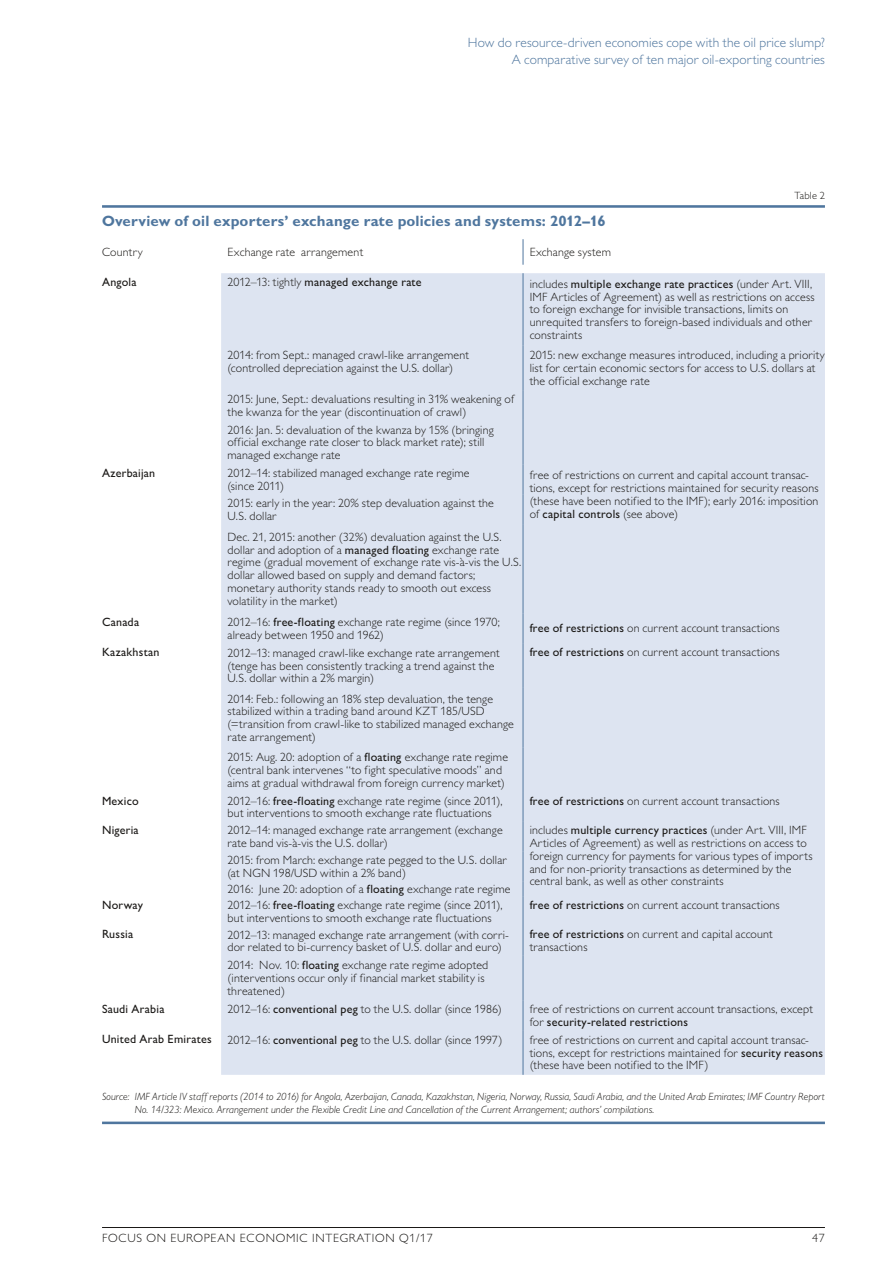
<style>
.page{position:relative;width:893px;height:1263px;background:#fff}
.page>*{position:absolute;margin:0;border:0;box-sizing:border-box;transform-origin:0 0}
.t1{font:700 15px "Gill Sans MT Pro";letter-spacing:.01em;color:#4f769e}
.t2{font:300 13.5px/16.5px "Gill Sans MT Pro";letter-spacing:.01em;color:#4f769e;text-align:right}
.t3{font:300 12px/12.8px "Gill Sans MT Pro";letter-spacing:.015em;color:#1b1917}
.t4{font:500 12px "Gill Sans MT Pro";letter-spacing:.02em;color:#1b1917}
.t5{font:300 12px "Gill Sans MT Pro";letter-spacing:.06em;color:#1b1917}
.t6{font:italic 300 10.5px/12.8px "Gill Sans MT Pro";letter-spacing:.01em;color:#1b1917}
.t7{font:300 10.5px "Gill Sans MT Pro";letter-spacing:.02em;color:#1b1917}
.s1{font-weight:300}
.s2{font-weight:500}
</style>
<div class="page">
<hr style="left:102px;top:1227px;width:723px;height:1px;background:#1b1917">
<div style="left:221px;top:273px;width:604px;height:802px;background:#dde4f1"></div>
<svg style="left:523px;top:239px;width:1px;height:26px"></svg>
<hr style="left:523px;top:273px;width:1px;height:72px;background:#4f769e">
<hr style="left:523px;top:345px;width:1px;height:45px;background:#4f769e">
<hr style="left:523px;top:390px;width:1px;height:30px;background:#4f769e">
<hr style="left:523px;top:420px;width:1px;height:45px;background:#4f769e">
<svg style="left:523px;top:465px;width:1px;height:29px"></svg>
<hr style="left:523px;top:494px;width:1px;height:30px;background:#4f769e">
<hr style="left:523px;top:524px;width:1px;height:89px;background:#4f769e">
<hr style="left:523px;top:613px;width:1px;height:30px;background:#4f769e">
<hr style="left:523px;top:643px;width:1px;height:45px;background:#4f769e">
<hr style="left:523px;top:688px;width:1px;height:59px;background:#4f769e">
<hr style="left:523px;top:747px;width:1px;height:45px;background:#4f769e">
<hr style="left:523px;top:792px;width:1px;height:30px;background:#4f769e">
<svg style="left:523px;top:822px;width:1px;height:29px"></svg>
<hr style="left:523px;top:851px;width:1px;height:30px;background:#4f769e">
<svg style="left:523px;top:881px;width:1px;height:15px"></svg>
<hr style="left:523px;top:896px;width:1px;height:30px;background:#4f769e">
<hr style="left:523px;top:926px;width:1px;height:30px;background:#4f769e">
<hr style="left:523px;top:956px;width:1px;height:44px;background:#4f769e">
<hr style="left:523px;top:1000px;width:1px;height:30px;background:#4f769e">
<hr style="left:523px;top:1030px;width:1px;height:45px;background:#4f769e">
<hr style="left:102px;top:205px;width:723px;height:3px;background:#4f769e">
<hr style="left:102px;top:1121px;width:723px;height:3px;background:#4f769e">
<p class="t2" style="left:468px;top:36px;width:359px">How do resource-driven economies cope with the oil price slump?<br>A comparative survey of ten major oil-exporting countries</p>
<p class="t7" style="left:794px;top:192px;width:32px">Table 2</p>
<p class="t1" style="left:102px;top:216px;width:505px">Overview of oil exporters’ exchange rate policies and systems: 2012–16</p>
<p class="t3" style="left:102px;top:247px;width:42px">Country</p>
<p class="t3" style="left:228px;top:247px;width:137px">Exchange rate arrangement</p>
<p class="t3" style="left:530px;top:247px;width:83px">Exchange system</p>
<p class="t4" style="left:102px;top:277px;width:36px">Angola</p>
<p class="t4" style="left:227px;top:277px;width:196px"><span class="s1">2012–13: tightly</span> managed exchange rate</p>
<p class="t3" style="left:530px;top:279px;width:286px">includes <span class="s2">multiple exchange rate practices</span> (under Art. VIII, IMF Articles of Agreement) as well as restrictions on access to foreign exchange for invisible transactions, limits on unrequited transfers to foreign-based individuals and other constraints</p>
<p class="t3" style="left:227px;top:350px;width:243px">2014: from Sept.: managed crawl-like arrangement (controlled depreciation against the U.S. dollar)</p>
<p class="t3" style="left:530px;top:350px;width:297px">2015: new exchange measures introduced, including a priority list for certain economic sectors for access to U.S. dollars at the official exchange rate</p>
<p class="t3" style="left:227px;top:394px;width:288px">2015: June, Sept.: devaluations resulting in 31% weakening of the kwanza for the year (discontinuation of crawl)</p>
<p class="t3" style="left:227px;top:424px;width:268px">2016: Jan. 5: devaluation of the kwanza by 15% (bringing official exchange rate closer to black market rate); still managed exchange rate</p>
<p class="t4" style="left:102px;top:469px;width:55px">Azerbaijan</p>
<p class="t3" style="left:227px;top:468px;width:244px">2012–14: stabilized managed exchange rate regime (since 2011)</p>
<p class="t3" style="left:530px;top:470px;width:290px">free of restrictions on current and capital account transac&shy;tions, except for restrictions maintained for security reasons (these have been notified to the IMF); early 2016: imposition of <span class="s2">capital controls</span> (see above)</p>
<p class="t3" style="left:227px;top:498px;width:268px">2015: early in the year: 20% step devaluation against the<br>U.S. dollar</p>
<p class="t3" style="left:227px;top:532px;width:295px">Dec. 21, 2015: another (32%) devaluation against the U.S. dollar and adoption of a <span class="s2">managed floating</span> exchange rate regime (gradual movement of exchange rate vis-à-vis the U.S. dollar allowed based on supply and demand factors; monetary authority stands ready to smooth out excess volatility in the market)</p>
<p class="t4" style="left:102px;top:618px;width:39px">Canada</p>
<p class="t3" style="left:227px;top:617px;width:274px">2012–16: <span class="s2">free-floating</span> exchange rate regime (since 1970; already between 1950 and 1962)</p>
<p class="t3" style="left:530px;top:623px;width:252px"><span class="s2">free of restrictions</span> on current account transactions</p>
<p class="t4" style="left:102px;top:647px;width:59px">Kazakhstan</p>
<p class="t3" style="left:227px;top:648px;width:274px">2012–13: managed crawl-like exchange rate arrangement (tenge has been consistently tracking a trend against the<br>U.S. dollar within a 2% margin)</p>
<p class="t3" style="left:530px;top:646px;width:252px"><span class="s2">free of restrictions</span> on current account transactions</p>
<p class="t3" style="left:227px;top:693px;width:288px">2014: Feb.: following an 18% step devaluation, the tenge stabilized within a trading band around KZT 185/USD (=transition from crawl-like to stabilized managed exchange rate arrangement)</p>
<p class="t3" style="left:227px;top:752px;width:282px">2015: Aug. 20: adoption of a <span class="s2">floating</span> exchange rate regime (central bank intervenes “to fight speculative moods” and aims at gradual withdrawal from foreign currency market)</p>
<p class="t4" style="left:102px;top:796px;width:38px">Mexico</p>
<p class="t3" style="left:227px;top:795px;width:277px">2012–16: <span class="s2">free-floating</span> exchange rate regime (since 2011), but interventions to smooth exchange rate fluctuations</p>
<p class="t3" style="left:530px;top:795px;width:252px"><span class="s2">free of restrictions</span> on current account transactions</p>
<p class="t4" style="left:102px;top:826px;width:38px">Nigeria</p>
<p class="t3" style="left:227px;top:825px;width:277px">2012–14: managed exchange rate arrangement (exchange rate band vis-à-vis the U.S. dollar)</p>
<p class="t3" style="left:530px;top:825px;width:284px">includes <span class="s2">multiple currency practices</span> (under Art. VIII, IMF Articles of Agreement) as well as restrictions on access to foreign currency for payments for various types of imports and for non-priority transactions as determined by the central bank, as well as other constraints</p>
<p class="t3" style="left:227px;top:855px;width:281px">2015: from March: exchange rate pegged to the U.S. dollar (at NGN 198/USD within a 2% band)</p>
<p class="t3" style="left:227px;top:884px;width:285px">2016: June 20: adoption of a <span class="s2">floating</span> exchange rate regime</p>
<p class="t4" style="left:102px;top:901px;width:42px">Norway</p>
<p class="t3" style="left:227px;top:900px;width:277px">2012–16: <span class="s2">free-floating</span> exchange rate regime (since 2011), but interventions to smooth exchange rate fluctuations</p>
<p class="t3" style="left:530px;top:900px;width:252px"><span class="s2">free of restrictions</span> on current account transactions</p>
<p class="t4" style="left:102px;top:930px;width:33px">Russia</p>
<p class="t3" style="left:227px;top:929px;width:283px">2012–13: managed exchange rate arrangement (with corri - dor related to bi-currency basket of U.S. dollar and euro)</p>
<p class="t3" style="left:530px;top:929px;width:245px"><span class="s2">free of restrictions</span> on current and capital account transactions</p>
<p class="t3" style="left:227px;top:960px;width:262px">2014: Nov. 10: <span class="s2">floating</span> exchange rate regime adopted (interventions occur only if financial market stability is threatened)</p>
<p class="t4" style="left:102px;top:1005px;width:64px">Saudi Arabia</p>
<p class="t3" style="left:227px;top:1004px;width:276px">2012–16: <span class="s2">conventional peg</span> to the U.S. dollar (since 1986)</p>
<p class="t3" style="left:530px;top:1004px;width:285px">free of restrictions on current account transactions, except for <span class="s2">security-related restrictions</span></p>
<p class="t4" style="left:102px;top:1034px;width:111px">United Arab Emirates</p>
<p class="t3" style="left:227px;top:1035px;width:276px">2012–16: <span class="s2">conventional peg</span> to the U.S. dollar (since 1997)</p>
<p class="t3" style="left:530px;top:1035px;width:295px">free of restrictions on current and capital account transac&shy;tions, except for restrictions maintained for <span class="s2">security reasons </span>(these have been notified to the IMF)</p>
<p class="t6" style="left:135px;top:1091px;width:692px;text-indent:-33px">Source: IMF Article IV staff reports (2014 to 2016) for Angola, Azerbaijan, Canada, Kazakhstan, Nigeria, Norway, Russia, Saudi Arabia, and the United Arab Emirates; IMF Country Report<br>No. 14/323: Mexico. Arrangement under the Flexible Credit Line and Cancellation of the Current Arrangement; authors’ compilations.</p>
<p class="t5" style="left:102px;top:1234px;width:332px">FOCUS ON EUROPEAN ECONOMIC INTEGRATION Q1/17</p>
<p class="t3" style="left:812px;top:1233px;width:14px">47</p>
</div>
